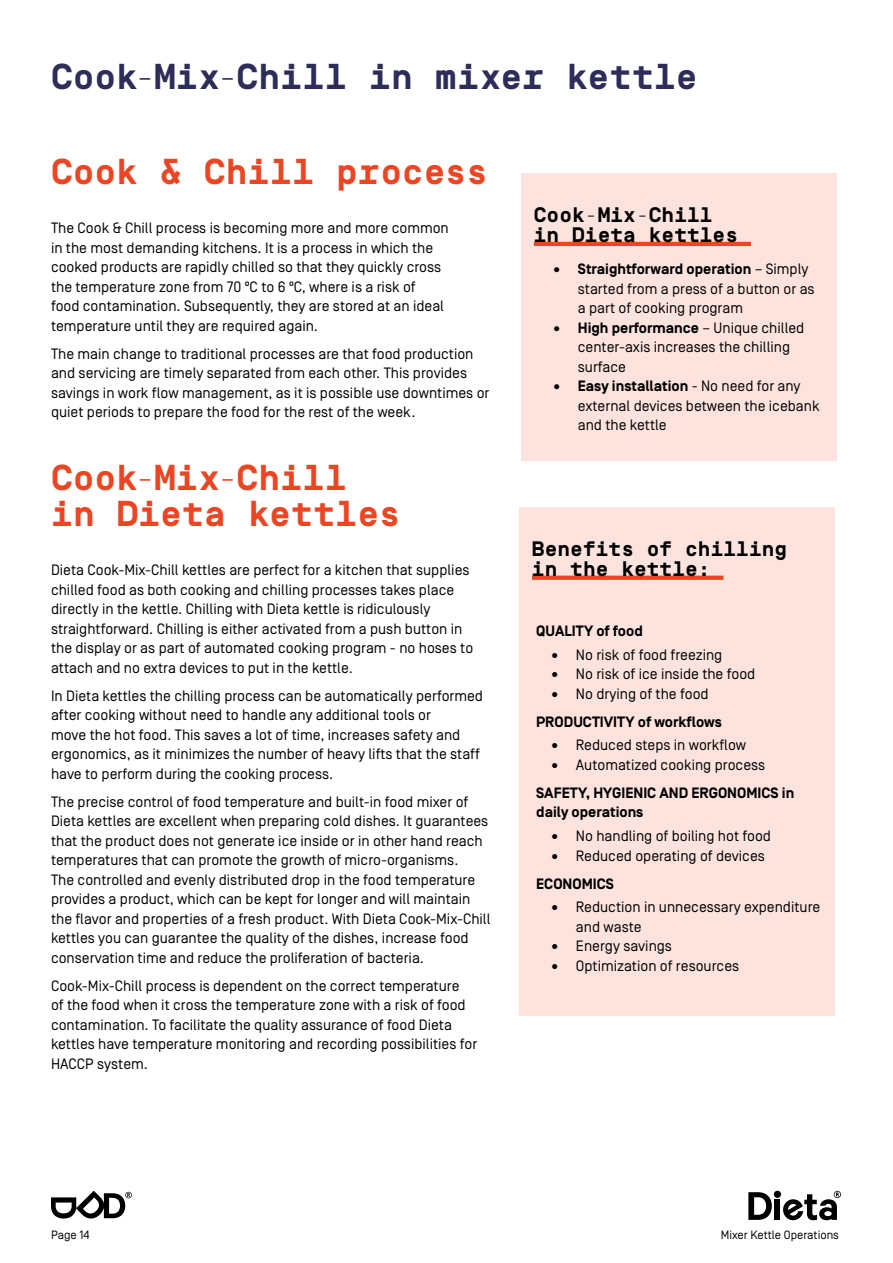
<style>
.page{position:relative;width:893px;height:1263px;background:#fff}
.page>*{position:absolute;margin:0;border:0;box-sizing:border-box;transform-origin:0 0}
.t1{font:700 36px/36px "Simplon Mono";color:#eb4623}
.t2{font:700 36px "Simplon Mono";letter-spacing:.005em;color:#2d2d5a}
.t3{font:700 21px/19.5px "Simplon Mono";color:#000}
.t4{font:15px/19.5px "Simplon Norm";color:#000}
.t5{font:700 15px/19.5px "Simplon Norm";color:#000}
.t6{font:12px "Simplon Norm";color:#000}
.s1{font-weight:700}
</style>
<div class="page">
<svg style="left:748px;top:1192px;width:24px;height:28px"></svg>
<div style="left:775px;top:1200px;width:5px;height:20px;background:#000"></div>
<div style="left:774px;top:1191px;width:7px;height:7px;background:#000;border-radius:50%"></div>
<svg style="left:783px;top:1191px;width:58px;height:29px"></svg>
<svg style="left:51px;top:1191px;width:81px;height:28px"></svg>
<div style="left:521px;top:173px;width:316px;height:288px;background:#fce3de"></div>
<hr style="left:534px;top:242px;width:217px;height:4px;background:#eb4623">
<div style="left:519px;top:507px;width:316px;height:509px;background:#fce3de"></div>
<svg style="left:532px;top:576px;width:191px;height:4px"></svg>
<h1 class="t2" style="left:51px;top:57px;width:648px">Cook-Mix-Chill in mixer kettle</h1>
<h1 class="t1" style="left:51px;top:154px;width:438px">Cook &amp; Chill process</h1>
<p class="t4" style="left:51px;top:219px;width:399px">The Cook &amp; Chill process is becoming more and more common in the most demanding kitchens. It is a process in which the cooked products are rapidly chilled so that they quickly cross the temperature zone from 70 ºC to 6 ºC, where is a risk of<br>food contamination. Subsequently, they are stored at an ideal temperature until they are required again.</p>
<p class="t4" style="left:51px;top:344px;width:440px">The main change to traditional processes are that food production and servicing are timely separated from each other. This provides savings in work flow management, as it is possible use downtimes or quiet periods to prepare the food for the rest of the week.</p>
<h1 class="t1" style="left:51px;top:460px;width:351px">Cook-Mix-Chill<br>in Dieta kettles</h1>
<p class="t4" style="left:51px;top:561px;width:424px">Dieta Cook-Mix-Chill kettles are perfect for a kitchen that supplies chilled food as both cooking and chilling processes takes place directly in the kettle. Chilling with Dieta kettle is ridiculously straightforward. Chilling is either activated from a push button in the display or as part of automated cooking program - no hoses to attach and no extra devices to put in the kettle.</p>
<p class="t4" style="left:51px;top:686px;width:434px">In Dieta kettles the chilling process can be automatically performed after cooking without need to handle any additional tools or<br>move the hot food. This saves a lot of time, increases safety and ergonomics, as it minimizes the number of heavy lifts that the staff have to perform during the cooking process.</p>
<p class="t4" style="left:51px;top:792px;width:441px">The precise control of food temperature and built-in food mixer of Dieta kettles are excellent when preparing cold dishes. It guarantees that the product does not generate ice inside or in other hand reach temperatures that can promote the growth of micro-organisms.<br>The controlled and evenly distributed drop in the food temperature provides a product, which can be kept for longer and will maintain the flavor and properties of a fresh product. With Dieta Cook-Mix-Chill kettles you can guarantee the quality of the dishes, increase food conservation time and reduce the proliferation of bacteria.</p>
<p class="t4" style="left:51px;top:976px;width:428px">Cook-Mix-Chill process is dependent on the correct temperature<br>of the food when it cross the temperature zone with a risk of food contamination. To facilitate the quality assurance of food Dieta kettles have temperature monitoring and recording possibilities for HACCP system.</p>
<h2 class="t3" style="left:534px;top:205px;width:206px">Cook-Mix-Chill in Dieta kettles</h2>
<p class="t4" style="left:578px;top:259px;width:238px;text-indent:-27px"><span class="s1">• Straightforward operation</span> – Simply started from a press of a button or as a part of cooking program</p>
<p class="t4" style="left:578px;top:318px;width:228px;text-indent:-27px"><span class="s1">• High performance</span> – Unique chilled center-axis increases the chilling surface</p>
<p class="t4" style="left:578px;top:376px;width:243px;text-indent:-27px"><span class="s1">• Easy installation</span> - No need for any external devices between the icebank and the kettle</p>
<h2 class="t3" style="left:532px;top:539px;width:257px">Benefits of chilling in the kettle:</h2>
<p class="t5" style="left:536px;top:622px;width:108px">QUALITY of food</p>
<p class="t4" style="left:549px;top:645px;width:175px">• No risk of food freezing</p>
<p class="t4" style="left:549px;top:664px;width:208px">• No risk of ice inside the food</p>
<p class="t4" style="left:549px;top:684px;width:161px">• No drying of the food</p>
<p class="t5" style="left:536px;top:712px;width:187px">PRODUCTIVITY of workflows</p>
<p class="t4" style="left:549px;top:736px;width:199px">• Reduced steps in workflow</p>
<p class="t4" style="left:549px;top:755px;width:218px">• Automatized cooking process</p>
<p class="t5" style="left:536px;top:784px;width:260px">SAFETY, HYGIENIC AND ERGONOMICS in daily operations</p>
<p class="t4" style="left:549px;top:826px;width:224px">• No handling of boiling hot food</p>
<p class="t4" style="left:549px;top:846px;width:217px">• Reduced operating of devices</p>
<p class="t5" style="left:536px;top:874px;width:79px">ECONOMICS</p>
<p class="t4" style="left:576px;top:898px;width:246px;text-indent:-27px">• Reduction in unnecessary expenditure and waste</p>
<p class="t4" style="left:549px;top:937px;width:125px">• Energy savings</p>
<p class="t4" style="left:549px;top:956px;width:192px">• Optimization of resources</p>
<p class="t6" style="left:51px;top:1228px;width:40px">Page 14</p>
<p class="t6" style="left:721px;top:1228px;width:120px">Mixer Kettle Operations</p>
</div>
